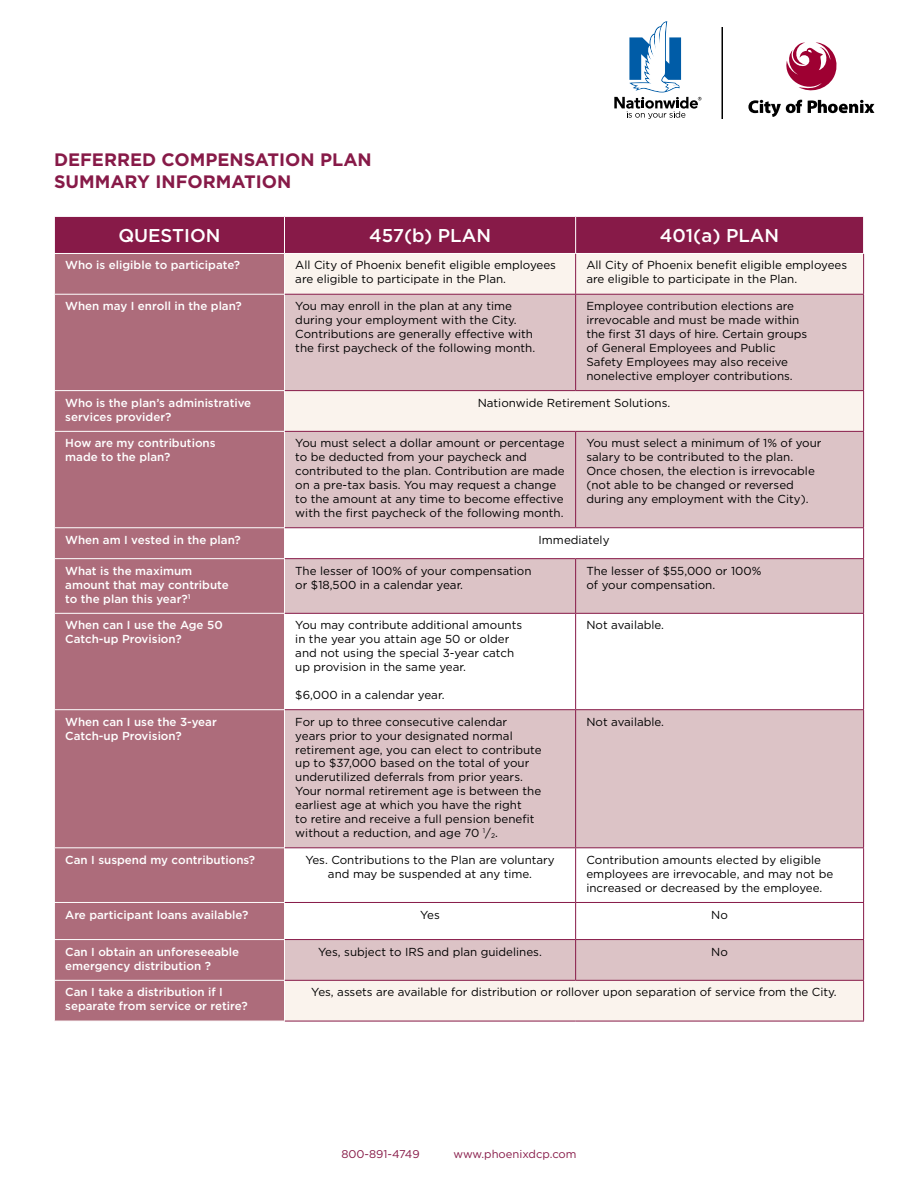
<style>
.page{position:relative;width:918px;height:1188px;background:#fff}
.page>*{position:absolute;margin:0;border:0;box-sizing:border-box;transform-origin:0 0}
.t1{font:500 18.6px "Gotham";color:#fff}
.t2{font:700 18px/21.6px "Gotham";color:#871a48}
.t3{font:11.55px/14px "Gotham";color:#000}
.t4{font:500 11.55px/14px "Gotham";color:#fff}
.t5{font:11.25px "Gotham";color:#871a48}
.s1{font-size:6.75px}
</style>
<div class="page">
<div style="left:55px;top:217px;width:808px;height:36px;background:#871a48"></div>
<div style="left:55px;top:254px;width:229px;height:767px;background:#ad6c7b"></div>
<svg style="left:285px;top:254px;width:578px;height:767px"></svg>
<svg style="left:285px;top:295px;width:578px;height:318px;background:#e2cecf"></svg>
<div style="left:285px;top:710px;width:578px;height:137px;background:#dcc3c6"></div>
<div style="left:285px;top:940px;width:578px;height:40px;background:#dcc3c6"></div>
<hr style="left:284px;top:217px;width:1px;height:36px;background:#fff">
<hr style="left:575px;top:217px;width:1px;height:36px;background:#fff">
<hr style="left:54px;top:294px;width:231px;height:1px;background:#fff">
<hr style="left:54px;top:390px;width:231px;height:1px;background:#fff">
<hr style="left:54px;top:431px;width:231px;height:1px;background:#fff">
<hr style="left:54px;top:527px;width:231px;height:1px;background:#fff">
<hr style="left:54px;top:558px;width:231px;height:1px;background:#fff">
<hr style="left:54px;top:613px;width:231px;height:1px;background:#fff">
<hr style="left:54px;top:709px;width:231px;height:1px;background:#fff">
<hr style="left:54px;top:847px;width:231px;height:1px;background:#fff">
<hr style="left:54px;top:902px;width:231px;height:1px;background:#fff">
<hr style="left:54px;top:939px;width:231px;height:1px;background:#fff">
<hr style="left:54px;top:980px;width:231px;height:1px;background:#fff">
<hr style="left:575px;top:254px;width:1px;height:40px;background:#871a48">
<hr style="left:863px;top:254px;width:1px;height:40px;background:#871a48">
<hr style="left:285px;top:294px;width:291px;height:1px;background:#871a48">
<hr style="left:575px;top:295px;width:1px;height:95px;background:#871a48">
<hr style="left:576px;top:294px;width:288px;height:1px;background:#871a48">
<hr style="left:863px;top:295px;width:1px;height:95px;background:#871a48">
<hr style="left:285px;top:390px;width:291px;height:1px;background:#871a48">
<hr style="left:576px;top:390px;width:288px;height:1px;background:#871a48">
<hr style="left:863px;top:391px;width:1px;height:40px;background:#871a48">
<hr style="left:285px;top:431px;width:291px;height:1px;background:#871a48">
<hr style="left:575px;top:432px;width:1px;height:95px;background:#871a48">
<hr style="left:576px;top:431px;width:288px;height:1px;background:#871a48">
<hr style="left:863px;top:432px;width:1px;height:95px;background:#871a48">
<hr style="left:285px;top:527px;width:291px;height:1px;background:#871a48">
<hr style="left:576px;top:527px;width:288px;height:1px;background:#871a48">
<hr style="left:863px;top:528px;width:1px;height:30px;background:#871a48">
<hr style="left:285px;top:558px;width:291px;height:1px;background:#871a48">
<hr style="left:575px;top:559px;width:1px;height:54px;background:#871a48">
<hr style="left:576px;top:558px;width:288px;height:1px;background:#871a48">
<hr style="left:863px;top:559px;width:1px;height:54px;background:#871a48">
<hr style="left:285px;top:613px;width:291px;height:1px;background:#871a48">
<hr style="left:575px;top:614px;width:1px;height:95px;background:#871a48">
<hr style="left:576px;top:613px;width:288px;height:1px;background:#871a48">
<hr style="left:863px;top:614px;width:1px;height:95px;background:#871a48">
<hr style="left:285px;top:709px;width:291px;height:1px;background:#871a48">
<hr style="left:575px;top:710px;width:1px;height:137px;background:#871a48">
<hr style="left:576px;top:709px;width:288px;height:1px;background:#871a48">
<hr style="left:863px;top:710px;width:1px;height:137px;background:#871a48">
<hr style="left:285px;top:847px;width:291px;height:1px;background:#871a48">
<hr style="left:575px;top:848px;width:1px;height:54px;background:#871a48">
<hr style="left:576px;top:847px;width:288px;height:1px;background:#871a48">
<hr style="left:863px;top:848px;width:1px;height:54px;background:#871a48">
<hr style="left:285px;top:902px;width:291px;height:1px;background:#871a48">
<hr style="left:575px;top:903px;width:1px;height:36px;background:#871a48">
<hr style="left:576px;top:902px;width:288px;height:1px;background:#871a48">
<hr style="left:863px;top:903px;width:1px;height:36px;background:#871a48">
<hr style="left:285px;top:939px;width:291px;height:1px;background:#871a48">
<hr style="left:575px;top:940px;width:1px;height:40px;background:#871a48">
<hr style="left:576px;top:939px;width:288px;height:1px;background:#871a48">
<hr style="left:863px;top:940px;width:1px;height:40px;background:#871a48">
<hr style="left:285px;top:980px;width:291px;height:1px;background:#871a48">
<hr style="left:576px;top:980px;width:288px;height:1px;background:#871a48">
<hr style="left:863px;top:981px;width:1px;height:40px;background:#871a48">
<hr style="left:285px;top:1021px;width:291px;height:1px;background:#871a48">
<hr style="left:576px;top:1021px;width:288px;height:1px;background:#871a48">
<svg style="left:748px;top:100px;width:126px;height:17px"></svg>
<svg style="left:786px;top:42px;width:51px;height:49px"></svg>
<hr style="left:722px;top:27px;width:1px;height:92px;background:#000">
<svg style="left:614px;top:21px;width:88px;height:98px"></svg>
<h2 class="t2" style="left:54px;top:149px;width:319px">DEFERRED COMPENSATION PLAN<br>SUMMARY INFORMATION</h2>
<h1 class="t1" style="left:118px;top:224px;width:104px">QUESTION</h1>
<h1 class="t1" style="left:369px;top:224px;width:123px">457(b) PLAN</h1>
<h1 class="t1" style="left:660px;top:224px;width:121px">401(a) PLAN</h1>
<p class="t4" style="left:65px;top:258px;width:176px">Who is eligible to participate?</p>
<p class="t3" style="left:295px;top:258px;width:262px">All City of Phoenix benefit eligible employees are eligible to participate in the Plan.</p>
<p class="t3" style="left:586px;top:258px;width:262px">All City of Phoenix benefit eligible employees are eligible to participate in the Plan.</p>
<p class="t4" style="left:65px;top:299px;width:178px">When may I enroll in the plan?</p>
<p class="t3" style="left:295px;top:299px;width:241px">You may enroll in the plan at any time during your employment with the City.<br>Contributions are generally effective with the first paycheck of the following month.</p>
<p class="t3" style="left:586px;top:299px;width:222px">Employee contribution elections are irrevocable and must be made within the first 31 days of hire. Certain groups of General Employees and Public Safety Employees may also receive nonelective employer contributions.</p>
<p class="t4" style="left:65px;top:395px;width:188px">Who is the plan’s administrative services provider?</p>
<p class="t3" style="left:478px;top:395px;width:194px">Nationwide Retirement Solutions.</p>
<p class="t4" style="left:65px;top:436px;width:152px">How are my contributions made to the plan?</p>
<p class="t3" style="left:295px;top:436px;width:271px">You must select a dollar amount or percentage to be deducted from your paycheck and contributed to the plan. Contribution are made on a pre-tax basis. You may request a change to the amount at any time to become effective with the first paycheck of the following month.</p>
<p class="t3" style="left:586px;top:436px;width:237px">You must select a minimum of 1% of your salary to be contributed to the plan.<br>Once chosen, the election is irrevocable (not able to be changed or reversed during any employment with the City).</p>
<p class="t4" style="left:65px;top:533px;width:177px">When am I vested in the plan?</p>
<p class="t3" style="left:539px;top:532px;width:72px">Immediately</p>
<p class="t4" style="left:65px;top:563px;width:165px">What is the maximum amount that may contribute to the plan this year?<sup>1</sup></p>
<p class="t3" style="left:295px;top:563px;width:238px">The lesser of 100% of your compensation or $18,500 in a calendar year.</p>
<p class="t3" style="left:586px;top:563px;width:176px">The lesser of $55,000 or 100% of your compensation.</p>
<p class="t4" style="left:65px;top:618px;width:159px">When can I use the Age 50<br>Catch-up Provision?</p>
<p class="t3" style="left:295px;top:618px;width:228px">You may contribute additional amounts in the year you attain age 50 or older and not using the special 3-year catch up provision in the same year.</p>
<p class="t3" style="left:295px;top:688px;width:151px">$6,000 in a calendar year.</p>
<p class="t3" style="left:586px;top:618px;width:79px">Not available.</p>
<p class="t4" style="left:65px;top:715px;width:153px">When can I use the 3-year<br>Catch-up Provision?</p>
<p class="t3" style="left:295px;top:714px;width:248px">For up to three consecutive calendar<br>years prior to your designated normal retirement age, you can elect to contribute up to $37,000 based on the total of your underutilized deferrals from prior years.<br>Your normal retirement age is between the earliest age at which you have the right<br>to retire and receive a full pension benefit without a reduction, and age 70 <sup>1</sup>/<span class="s1">2</span>.</p>
<p class="t3" style="left:586px;top:714px;width:79px">Not available.</p>
<p class="t4" style="left:65px;top:853px;width:192px">Can I suspend my contributions?</p>
<p class="t3" style="left:305px;top:853px;width:251px;text-align:center">Yes. Contributions to the Plan are voluntary and may be suspended at any time.</p>
<p class="t3" style="left:586px;top:853px;width:248px">Contribution amounts elected by eligible employees are irrevocable, and may not be increased or decreased by the employee.</p>
<p class="t4" style="left:65px;top:907px;width:185px">Are participant loans available?</p>
<p class="t3" style="left:420px;top:907px;width:21px">Yes</p>
<p class="t3" style="left:711px;top:907px;width:18px">No</p>
<p class="t4" style="left:65px;top:944px;width:176px">Can I obtain an unforeseeable emergency distribution ?</p>
<p class="t3" style="left:318px;top:944px;width:225px">Yes, subject to IRS and plan guidelines.</p>
<p class="t3" style="left:711px;top:944px;width:18px">No</p>
<p class="t4" style="left:65px;top:985px;width:184px">Can I take a distribution if I separate from service or retire?</p>
<p class="t3" style="left:311px;top:985px;width:527px">Yes, assets are available for distribution or rollover upon separation of service from the City.</p>
<p class="t5" style="left:341px;top:1147px;width:80px">800-891-4749</p>
<p class="t5" style="left:453px;top:1147px;width:125px">www.phoenixdcp.com</p>
</div>
